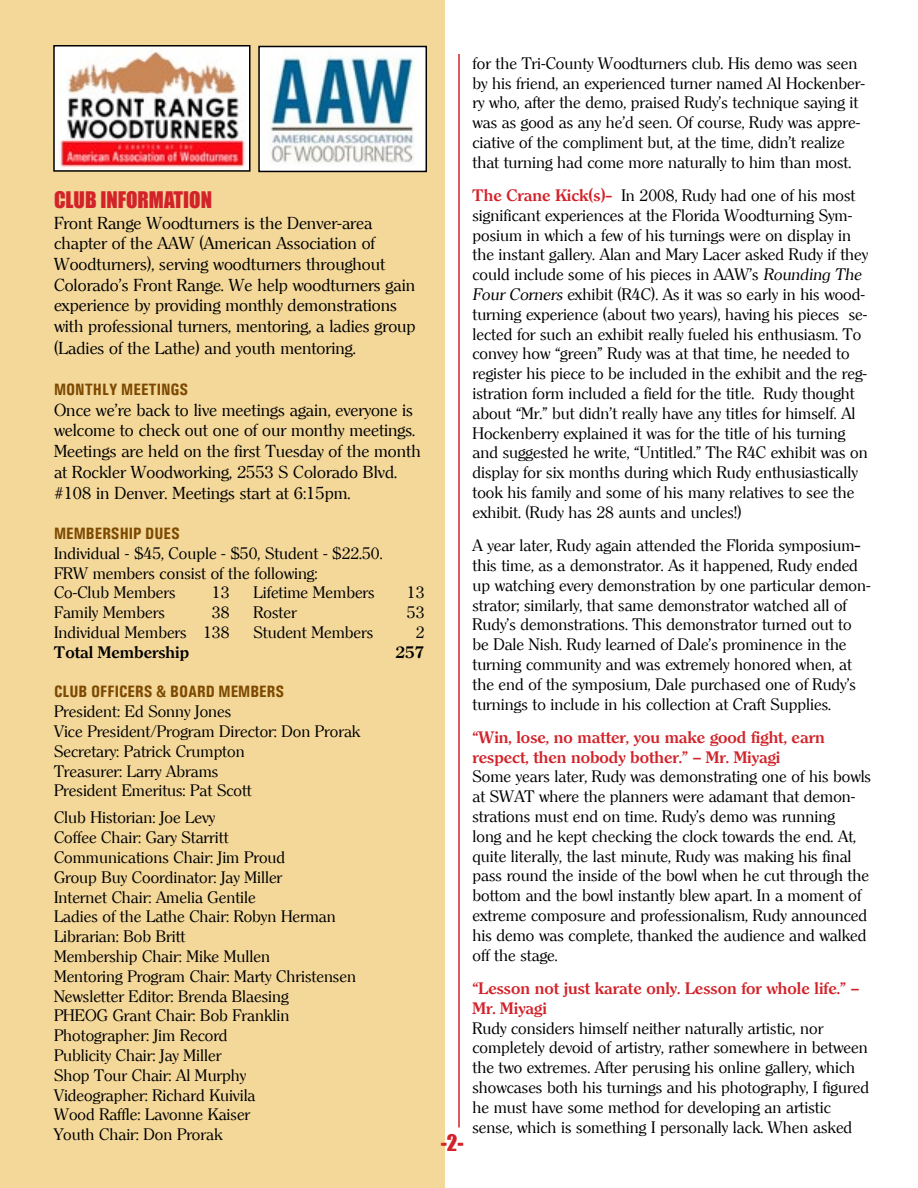
<style>
.page{position:relative;width:918px;height:1188px;background:#fff}
.page>*{position:absolute;margin:0;border:0;box-sizing:border-box;transform-origin:0 0}
.t1{font:21px "Impact";color:#d2232a}
.t2{font:17.25px/20.9px "Clearly Roman";color:#000}
.t3{font:16.5px/19.8px "Clearly Roman";color:#000}
.t4{font:700 16.5px/19.8px "Clearly Roman";color:#d2232a}
.t5{font:700 16.5px "Univers Condensed";color:#7d4900}
.t6{font:700 16.5px "Clearly Roman";color:#000}
.s1{font-weight:700;color:#d2232a}
.s2{font-style:italic}
</style>
<div class="page">
<div style="left:0;top:0;width:445px;height:1188px;background:#f3d89a"></div>
<img style="left:261px;top:49px;width:163px;height:120px">
<div style="left:258px;top:46px;width:169px;height:126px;border:2px solid #000"></div>
<img style="left:56px;top:48px;width:191px;height:121px">
<div style="left:53px;top:45px;width:197px;height:127px;border:2px solid #000"></div>
<hr style="left:458px;top:54px;width:2px;height:1074px;background:#d2232a">
<p class="t1" style="left:54px;top:183px;width:160px">CLUB INFORMATION</p>
<p class="t2" style="left:54px;top:212px;width:363px">Front Range Woodturners is the Denver-area chapter of the AAW (American Association of Woodturners), serving woodturners throughout Colorado’s Front Range. We help woodturners gain experience by providing monthly demonstrations with professional turners, mentoring, a ladies group (Ladies of the Lathe) and youth mentoring.</p>
<p class="t5" style="left:54px;top:379px;width:136px">MONTHLY MEETINGS</p>
<p class="t2" style="left:54px;top:400px;width:368px">Once we’re back to live meetings again, everyone is welcome to check out one of our monthy meetings.<br>Meetings are held on the first Tuesday of the month at Rockler Woodworking, 2553 S Colorado Blvd. #108 in Denver. Meetings start at 6:15pm.</p>
<p class="t5" style="left:54px;top:523px;width:127px">MEMBERSHIP DUES</p>
<p class="t3" style="left:54px;top:544px;width:330px">Individual - $45, Couple - $50, Student - $22.50.<br>FRW members consist of the following:<br>Co-Club Members</p>
<p class="t3" style="left:212px;top:583px;width:19px">13</p>
<p class="t3" style="left:254px;top:583px;width:123px">Lifetime Members</p>
<p class="t3" style="left:407px;top:583px;width:19px">13</p>
<p class="t3" style="left:54px;top:603px;width:112px">Family Members</p>
<p class="t3" style="left:212px;top:603px;width:19px">38</p>
<p class="t3" style="left:254px;top:603px;width:45px">Roster</p>
<p class="t3" style="left:407px;top:603px;width:19px">53</p>
<p class="t3" style="left:54px;top:623px;width:177px">Individual Members 138</p>
<p class="t3" style="left:254px;top:623px;width:121px">Student Members</p>
<p class="t3" style="left:416px;top:623px;width:10px">2</p>
<p class="t6" style="left:54px;top:643px;width:137px">Total Membership</p>
<p class="t6" style="left:396px;top:643px;width:30px">257</p>
<p class="t5" style="left:54px;top:682px;width:232px">CLUB OFFICERS &amp; BOARD MEMBERS</p>
<p class="t3" style="left:54px;top:702px;width:308px">President: Ed Sonny Jones<br>Vice President/Program Director: Don Prorak<br>Secretary: Patrick Crumpton<br>Treasurer: Larry Abrams<br>President Emeritus: Pat Scott</p>
<p class="t3" style="left:54px;top:808px;width:304px">Club Historian: Joe Levy<br>Coffee Chair: Gary Starritt<br>Communications Chair: Jim Proud<br>Group Buy Coordinator: Jay Miller<br>Internet Chair: Amelia Gentile<br>Ladies of the Lathe Chair: Robyn Herman<br>Librarian: Bob Britt<br>Membership Chair: Mike Mullen<br>Mentoring Program Chair: Marty Christensen<br>Newsletter Editor: Brenda Blaesing<br>PHEOG Grant Chair: Bob Franklin<br>Photographer: Jim Record<br>Publicity Chair: Jay Miller<br>Shop Tour Chair: Al Murphy<br>Videographer: Richard Kuivila<br>Wood Raffle: Lavonne Kaiser<br>Youth Chair: Don Prorak</p>
<p class="t1" style="left:441px;top:1127px;width:24px">-2-</p>
<p class="t3" style="left:472px;top:53px;width:394px">for the Tri-County Woodturners club. His demo was seen by his friend, an experienced turner named Al Hockenber&shy;ry who, after the demo, praised Rudy’s technique saying it was as good as any he’d seen. Of course, Rudy was appre&shy;ciative of the compliment but, at the time, didn’t realize that turning had come more naturally to him than most.</p>
<p class="t3" style="left:472px;top:186px;width:397px"><span class="s1">The Crane Kick(s)–</span> In 2008, Rudy had one of his most significant experiences at the Florida Woodturning Sym&shy;posium in which a few of his turnings were on display in the instant gallery. Alan and Mary Lacer asked Rudy if they could include some of his pieces in AAW’s <span class="s2">Rounding The Four Corners</span> exhibit (R4C). As it was so early in his wood&shy;turning experience (about two years), having his pieces se&shy;lected for such an exhibit really fueled his enthusiasm. To convey how “green” Rudy was at that time, he needed to register his piece to be included in the exhibit and the reg&shy;istration form included a field for the title. Rudy thought about “Mr.” but didn’t really have any titles for himself. Al Hockenberry explained it was for the title of his turning and suggested he write, “Untitled.” The R4C exhibit was on display for six months during which Rudy enthusiastically took his family and some of his many relatives to see the exhibit. (Rudy has 28 aunts and uncles!)</p>
<p class="t3" style="left:472px;top:536px;width:400px">A year later, Rudy again attended the Florida symposium– this time, as a demonstrator. As it happened, Rudy ended up watching every demonstration by one particular demon&shy;strator; similarly, that same demonstrator watched all of Rudy’s demonstrations. This demonstrator turned out to be Dale Nish. Rudy learned of Dale’s prominence in the turning community and was extremely honored when, at the end of the symposium, Dale purchased one of Rudy’s turnings to include in his collection at Craft Supplies.</p>
<p class="t4" style="left:472px;top:728px;width:354px">“Win, lose, no matter, you make good fight, earn respect, then nobody bother.” — Mr. Miyagi</p>
<p class="t3" style="left:472px;top:767px;width:400px">Some years later, Rudy was demonstrating one of his bowls at SWAT where the planners were adamant that demon&shy;strations must end on time. Rudy’s demo was running<br>long and he kept checking the clock towards the end. At, quite literally, the last minute, Rudy was making his final pass round the inside of the bowl when he cut through the bottom and the bowl instantly blew apart. In a moment of extreme composure and professionalism, Rudy announced his demo was complete, thanked the audience and walked off the stage.</p>
<p class="t4" style="left:472px;top:979px;width:388px">“Lesson not just karate only. Lesson for whole life.” —<br>Mr. Miyagi</p>
<p class="t3" style="left:472px;top:1018px;width:398px">Rudy considers himself neither naturally artistic, nor completely devoid of artistry, rather somewhere in between the two extremes. After perusing his online gallery, which showcases both his turnings and his photography, I figured he must have some method for developing an artistic sense, which is something I personally lack. When asked</p>
</div>
